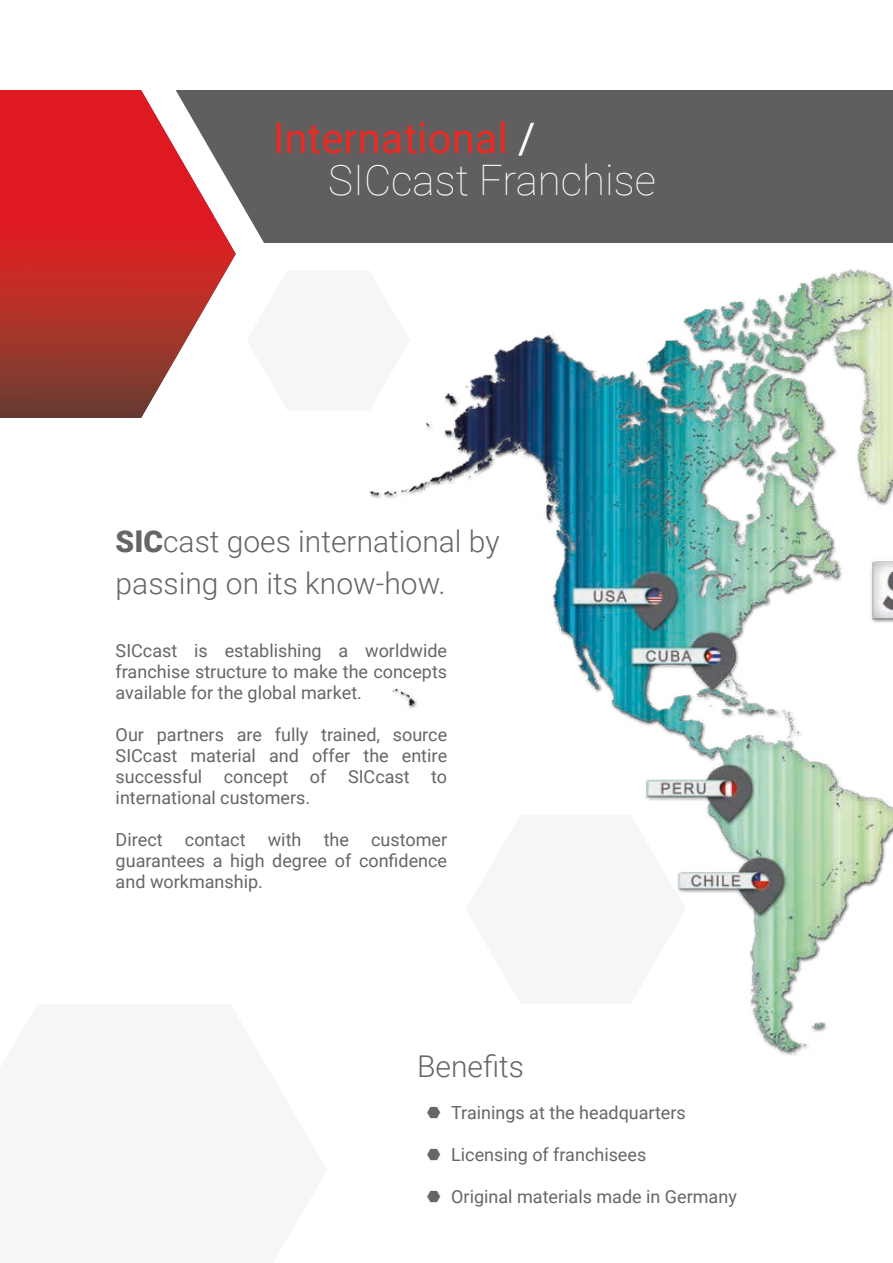
<style>
.page{position:relative;width:893px;height:1263px;background:#fff}
.page>*{position:absolute;margin:0;border:0;box-sizing:border-box;transform-origin:0 0}
.t1{font:100 42px/42px "Roboto";color:#fff}
.t2{font:300 30px/42px "Roboto";color:#676666}
.t3{font:18px/21px "Roboto";color:#676666;text-align:justify}
.s1{font-weight:400;color:#e72c25}
.s2{font-weight:400}
.s3{font-weight:900}
</style>
<div class="page">
<img style="left:369px;top:269px;width:524px;height:787px">
<div style="left:236px;top:90px;width:657px;height:153px;background:#605e5e"></div>
<svg style="left:0;top:90px;width:236px;height:328px"></svg>
<h1 class="t1" style="left:328px;top:115px;width:329px;text-indent:-55px"><span class="s1">International</span> <span class="s2">/<br></span>SICcast Franchise</h1>
<h2 class="t2" style="left:116px;top:519px;width:386px"><span class="s3">SIC</span>cast goes international by passing on its know-how.</h2>
<p class="t3" style="left:116px;top:639px;width:333px">SICcast is establishing a worldwide franchise structure to make the concepts available for the global market.</p>
<p class="t3" style="left:116px;top:723px;width:333px">Our partners are fully trained, source SICcast material and offer the entire successful concept of SICcast to international customers.</p>
<p class="t3" style="left:116px;top:828px;width:333px">Direct contact with the customer guarantees a high degree of confidence and workmanship.</p>
<h2 class="t2" style="left:417px;top:1044px;width:108px">Benefits</h2>
<p class="t3" style="left:451px;top:1101px;width:236px">Trainings at the headquarters</p>
<p class="t3" style="left:451px;top:1143px;width:197px">Licensing of franchisees</p>
<p class="t3" style="left:451px;top:1185px;width:287px">Original materials made in Germany</p>
</div>
